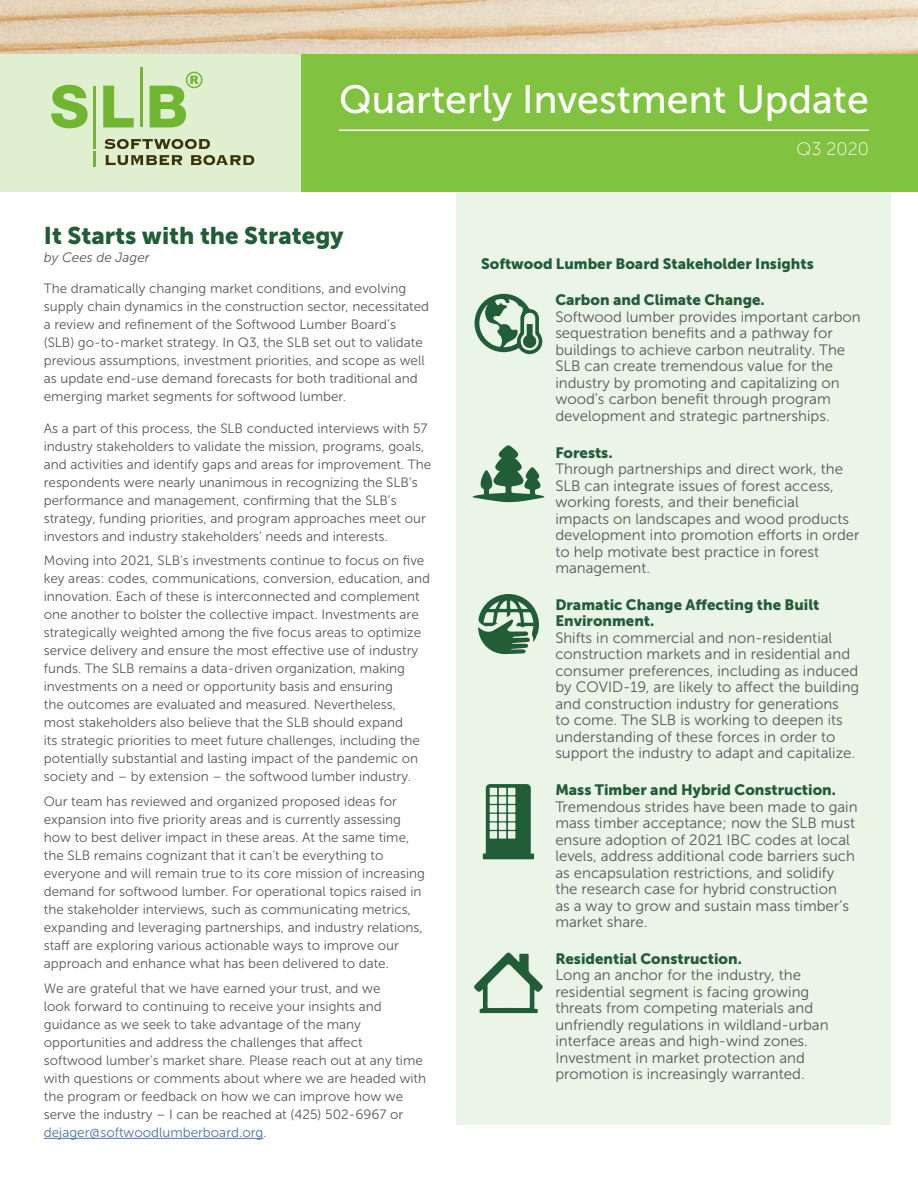
<style>
.page{position:relative;width:918px;height:1188px;background:#fff}
.page>*{position:absolute;margin:0;border:0;box-sizing:border-box;transform-origin:0 0}
.t1{font:39.45px "Museo Sans 500";color:#fff}
.Body{font:24px "Museo Sans 900";color:#215d37}
.t2{font:18px "Museo Sans 100";color:#fff}
.Bullets{font:15px/16.5px "Museo Sans 300";color:#57585a}
.Body-2{font:15px "Museo Sans 900";color:#215d37}
.Body-3{font:13.5px/18px "Museo Sans 300";color:#57585a}
.Body-4{font:italic 13.5px "Museo Sans 300";color:#57585a}
.s1{color:#4d72ac}
.s2{font-family:"Museo Sans 900";color:#215d37}
</style>
<div class="page">
<div style="left:457px;top:171px;width:434px;height:954px;background:#eaf4e7"></div>
<div style="left:0;top:0;width:918px;height:191px;background:#81c340"></div>
<div style="left:0;top:0;width:301px;height:191px;background:#dfefcf"></div>
<img style="left:0;top:0;width:918px;height:54px">
<svg style="left:51px;top:85px;width:37px;height:43px"></svg>
<svg style="left:103px;top:86px;width:31px;height:41px"></svg>
<hr style="left:93px;top:86px;width:3px;height:62px;background:#81c340">
<hr style="left:93px;top:151px;width:3px;height:16px;background:#81c340">
<hr style="left:140px;top:68px;width:3px;height:59px;background:#81c340">
<svg style="left:104px;top:139px;width:106px;height:10px"></svg>
<svg style="left:105px;top:155px;width:77px;height:10px"></svg>
<svg style="left:191px;top:155px;width:63px;height:10px"></svg>
<svg style="left:150px;top:72px;width:53px;height:55px"></svg>
<hr style="left:339px;top:130px;width:530px;height:1px;background:#fff">
<hr style="left:44px;top:1138px;width:219px;height:1px;background:#4d72ac">
<svg style="left:475px;top:294px;width:68px;height:61px"></svg>
<svg style="left:472px;top:445px;width:72px;height:58px"></svg>
<svg style="left:474px;top:952px;width:69px;height:61px"></svg>
<svg style="left:483px;top:784px;width:51px;height:75px"></svg>
<svg style="left:478px;top:594px;width:61px;height:60px"></svg>
<p class="t1" style="left:339px;top:78px;width:531px">Quarterly Investment Update</p>
<p class="t2" style="left:796px;top:139px;width:74px">Q3 2020</p>
<p class="Body" style="left:44px;top:222px;width:301px">It Starts with the Strategy</p>
<p class="Body-4" style="left:44px;top:250px;width:107px">by Cees de Jager</p>
<p class="Body-3" style="left:44px;top:280px;width:387px">The dramatically changing market conditions, and evolving supply chain dynamics in the construction sector, necessitated a review and refinement of the Softwood Lumber Board’s (SLB) go-to-market strategy. In Q3, the SLB set out to validate previous assumptions, investment priorities, and scope as well as update end-use demand forecasts for both traditional and emerging market segments for softwood lumber.</p>
<p class="Body-3" style="left:44px;top:419px;width:389px">As a part of this process, the SLB conducted interviews with 57 industry stakeholders to validate the mission, programs, goals, and activities and identify gaps and areas for improvement. The respondents were nearly unanimous in recognizing the SLB’s performance and management, confirming that the SLB’s strategy, funding priorities, and program approaches meet our investors and industry stakeholders’ needs and interests.</p>
<p class="Body-3" style="left:44px;top:552px;width:388px">Moving into 2021, SLB’s investments continue to focus on five key areas: codes, communications, conversion, education, and innovation. Each of these is interconnected and complement one another to bolster the collective impact. Investments are strategically weighted among the five focus areas to optimize service delivery and ensure the most effective use of industry funds. The SLB remains a data-driven organization, making investments on a need or opportunity basis and ensuring<br>the outcomes are evaluated and measured. Nevertheless, most stakeholders also believe that the SLB should expand<br>its strategic priorities to meet future challenges, including the potentially substantial and lasting impact of the pandemic on society and – by extension – the softwood lumber industry.</p>
<p class="Body-3" style="left:44px;top:793px;width:383px">Our team has reviewed and organized proposed ideas for expansion into five priority areas and is currently assessing how to best deliver impact in these areas. At the same time, the SLB remains cognizant that it can’t be everything to everyone and will remain true to its core mission of increasing demand for softwood lumber. For operational topics raised in the stakeholder interviews, such as communicating metrics, expanding and leveraging partnerships, and industry relations, staff are exploring various actionable ways to improve our approach and enhance what has been delivered to date.</p>
<p class="Body-3" style="left:44px;top:979px;width:384px">We are grateful that we have earned your trust, and we<br>look forward to continuing to receive your insights and guidance as we seek to take advantage of the many opportunities and address the challenges that affect<br>softwood lumber’s market share. Please reach out at any time with questions or comments about where we are headed with the program or feedback on how we can improve how we serve the industry – I can be reached at (425) 502-6967 or <span class="s1">dejager@softwoodlumberboard.org</span>.</p>
<p class="Body-2" style="left:481px;top:255px;width:334px">Softwood Lumber Board Stakeholder Insights</p>
<p class="Bullets" style="left:555px;top:292px;width:307px"><span class="s2">Carbon and Climate Change.<br></span>Softwood lumber provides important carbon sequestration benefits and a pathway for buildings to achieve carbon neutrality. The SLB can create tremendous value for the industry by promoting and capitalizing on wood’s carbon benefit through program development and strategic partnerships.</p>
<p class="Bullets" style="left:555px;top:444px;width:306px"><span class="s2">Forests.<br></span>Through partnerships and direct work, the SLB can integrate issues of forest access, working forests, and their beneficial<br>impacts on landscapes and wood products development into promotion efforts in order to help motivate best practice in forest management.</p>
<p class="Bullets" style="left:555px;top:596px;width:306px"><span class="s2">Dramatic Change Affecting the Built Environment.<br></span>Shifts in commercial and non-residential construction markets and in residential and consumer preferences, including as induced by COVID-19, are likely to affect the building and construction industry for generations<br>to come. The SLB is working to deepen its understanding of these forces in order to support the industry to adapt and capitalize.</p>
<p class="Bullets" style="left:555px;top:782px;width:304px"><span class="s2">Mass Timber and Hybrid Construction.<br></span>Tremendous strides have been made to gain mass timber acceptance; now the SLB must ensure adoption of 2021 IBC codes at local levels, address additional code barriers such as encapsulation restrictions, and solidify the research case for hybrid construction<br>as a way to grow and sustain mass timber’s market share.</p>
<p class="Bullets" style="left:555px;top:950px;width:275px"><span class="s2">Residential Construction.<br></span>Long an anchor for the industry, the residential segment is facing growing threats from competing materials and unfriendly regulations in wildland-urban interface areas and high-wind zones.<br>Investment in market protection and promotion is increasingly warranted.</p>
</div>
